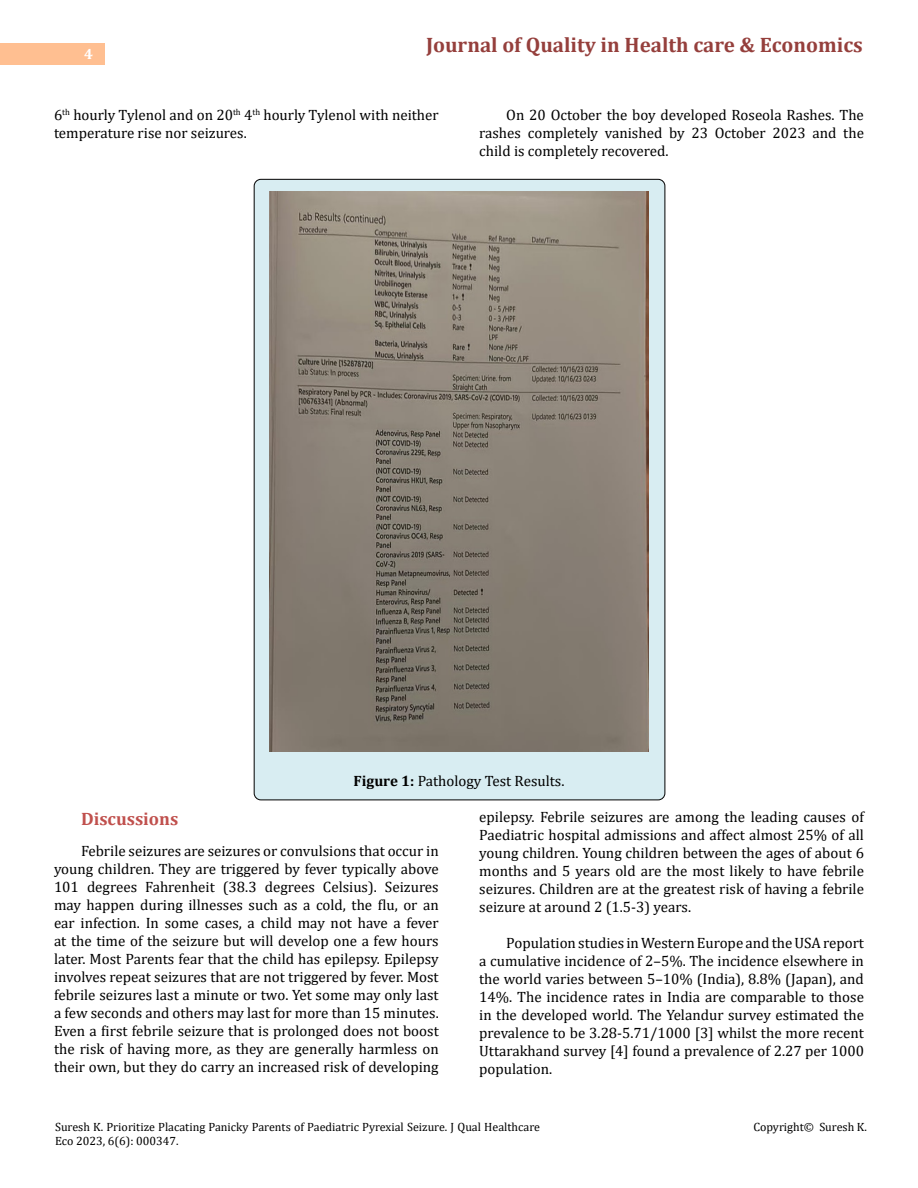
<style>
.page{position:relative;width:918px;height:1188px;background:#fff}
.page>*{position:absolute;margin:0;border:0;box-sizing:border-box;transform-origin:0 0}
.t1{font:700 21px "Cambria";color:#953f3c}
.t2{font:700 18px "Cambria";color:#c0504d}
.t3{font:15px/18px "Cambria";color:#000;text-align:justify}
.t4{font:700 15px "Cambria";color:#fff}
.t5{font:12px/14.4px "Cambria";color:#000}
.s1{font-weight:700}
</style>
<div class="page">
<div style="left:0;top:43px;width:105px;height:21px;background:#ffbf91"></div>
<div style="left:254px;top:179px;width:411px;height:621px;background:#d8edf2;border-radius:7px"></div>
<img style="left:269px;top:192px;width:380px;height:560px">
<p class="t4" style="left:84px;top:44px;width:10px">4</p>
<h1 class="t1" style="left:426px;top:30px;width:438px">Journal of Quality in Health care &amp; Economics</h1>
<p class="t3" style="left:54px;top:105px;width:386px">6<sup>th</sup> hourly Tylenol and on 20<sup>th</sup> 4<sup>th</sup> hourly Tylenol with neither temperature rise nor seizures.</p>
<p class="t3" style="left:479px;top:105px;width:386px;text-indent:27px">On 20 October the boy developed Roseola Rashes. The rashes completely vanished by 23 October 2023 and the child is completely recovered.</p>
<p class="t3" style="left:354px;top:771px;width:212px"><span class="s1">Figure 1:</span> Pathology Test Results.</p>
<p class="t2" style="left:81px;top:806px;width:99px">Discussions</p>
<p class="t3" style="left:54px;top:842px;width:386px;text-indent:27px">Febrile seizures are seizures or convulsions that occur in young children. They are triggered by fever typically above 101 degrees Fahrenheit (38.3 degrees Celsius). Seizures may happen during illnesses such as a cold, the flu, or an ear infection. In some cases, a child may not have a fever at the time of the seizure but will develop one a few hours later. Most Parents fear that the child has epilepsy. Epilepsy involves repeat seizures that are not triggered by fever. Most febrile seizures last a minute or two. Yet some may only last a few seconds and others may last for more than 15 minutes.<br>Even a first febrile seizure that is prolonged does not boost the risk of having more, as they are generally harmless on their own, but they do carry an increased risk of developing</p>
<p class="t3" style="left:479px;top:807px;width:386px">epilepsy. Febrile seizures are among the leading causes of Paediatric hospital admissions and affect almost 25% of all young children. Young children between the ages of about 6 months and 5 years old are the most likely to have febrile seizures. Children are at the greatest risk of having a febrile seizure at around 2 (1.5-3) years.</p>
<p class="t3" style="left:479px;top:933px;width:386px;text-indent:27px">Population studies in Western Europe and the USA report a cumulative incidence of 2–5%. The incidence elsewhere in the world varies between 5–10% (India), 8.8% (Japan), and 14%. The incidence rates in India are comparable to those in the developed world. The Yelandur survey estimated the prevalence to be 3.28-5.71/1000 [3] whilst the more recent Uttarakhand survey [4] found a prevalence of 2.27 per 1000 population.</p>
<p class="t5" style="left:55px;top:1120px;width:486px">Suresh K. Prioritize Placating Panicky Parents of Paediatric Pyrexial Seizure. J Qual Healthcare<br>Eco 2023, 6(6): 000347.</p>
<p class="t5" style="left:753px;top:1120px;width:115px">Copyright© Suresh K.</p>
</div>
